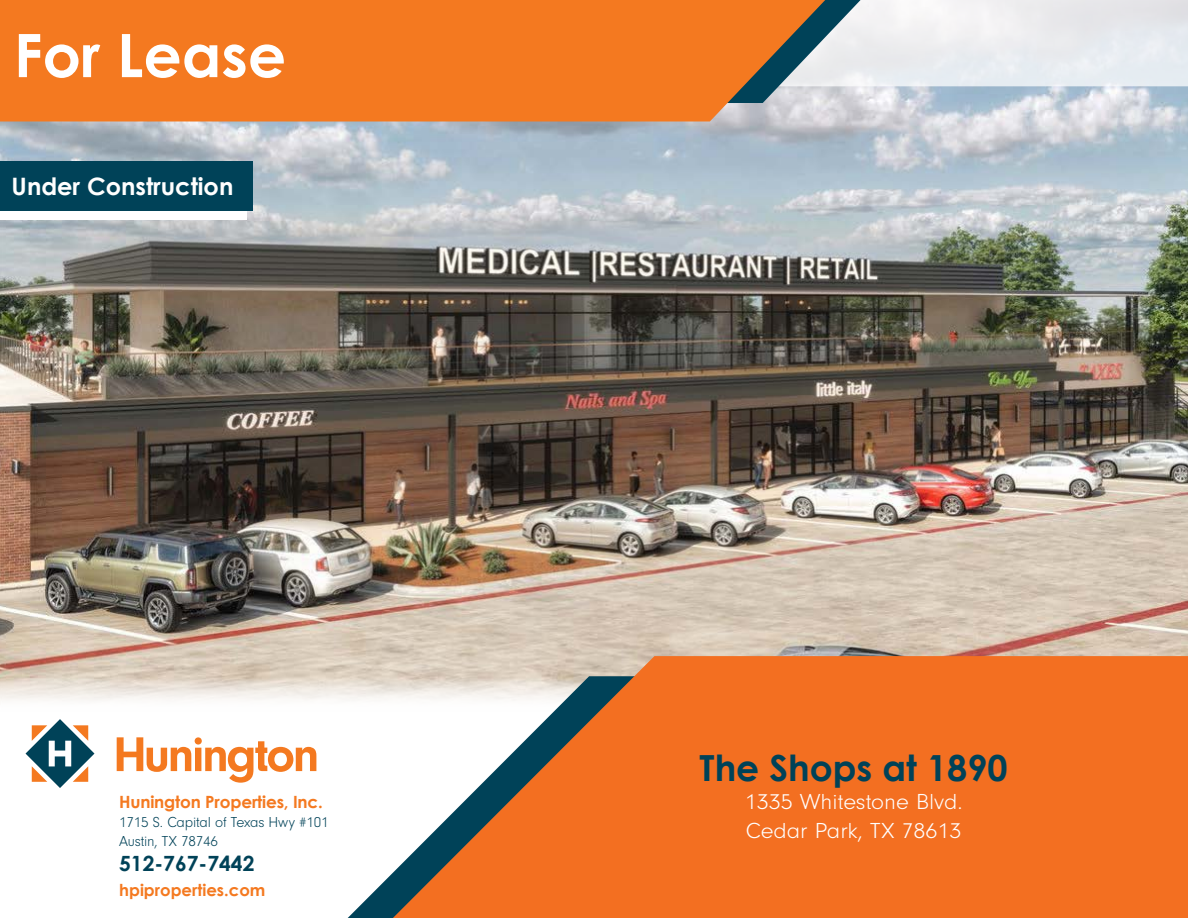
<style>
.page{position:relative;width:1188px;height:918px;background:#fff}
.page>*{position:absolute;margin:0;border:0;box-sizing:border-box;transform-origin:0 0}
.t1{font:700 60px "Century Gothic";color:#fff}
.t2{font:700 36px "Century Gothic";color:#004258}
.t3{font:700 24px "Century Gothic";color:#fff}
.t4{font:300 22.5px/28.8px "Neuzeit Gro";color:#fff;scale:1.06 1}
.t5{font:700 21px "Century Gothic";color:#004258}
.t6{font:700 16.8px "Century Gothic";letter-spacing:-.01em;color:#f47920}
.t7{font:700 16.5px "Century Gothic";color:#f47920}
.t8{font:300 15px/18.8px "Neuzeit Gro";letter-spacing:-.01em;color:#004258}
</style>
<div class="page">
<img style="left:0;top:86px;width:1188px;height:615px">
<svg style="left:861px;top:0;width:327px;height:86px;fill:#e9ecf1"></svg>
<svg style="left:26px;top:719px;width:68px;height:69px"></svg>
<svg style="left:117px;top:737px;width:199px;height:46px"></svg>
<svg style="left:825px;top:0;width:36px;height:103px;fill:#eaebed"></svg>
<svg style="left:348px;top:676px;width:45px;height:242px"></svg>
<svg style="left:393px;top:656px;width:795px;height:262px;background:#e77b3b"></svg>
<div style="left:0;top:0;width:825px;height:122px;background:#f47920"></div>
<div style="left:0;top:161px;width:246px;height:58px;background:#fff"></div>
<div style="left:0;top:161px;width:253px;height:50px;background:#004258"></div>
<h1 class="t1" style="left:14px;top:10px;width:274px">For Lease</h1>
<h3 class="t3" style="left:12px;top:168px;width:223px">Under Construction</h3>
<p class="t6" style="left:119px;top:789px;width:205px">Hunington Properties, Inc.</p>
<p class="t8" style="left:119px;top:813px;width:211px">1715 S. Capital of Texas Hwy #101<br>Austin, TX 78746</p>
<h3 class="t5" style="left:119px;top:847px;width:137px">512-767-7442</h3>
<p class="t7" style="left:119px;top:878px;width:148px">hpiproperties.com</p>
<h2 class="t2" style="left:700px;top:740px;width:310px">The Shops at 1890</h2>
<h3 class="t4" style="left:745px;top:788px;width:207px">1335 Whitestone Blvd.<br>Cedar Park, TX 78613</h3>
</div>
